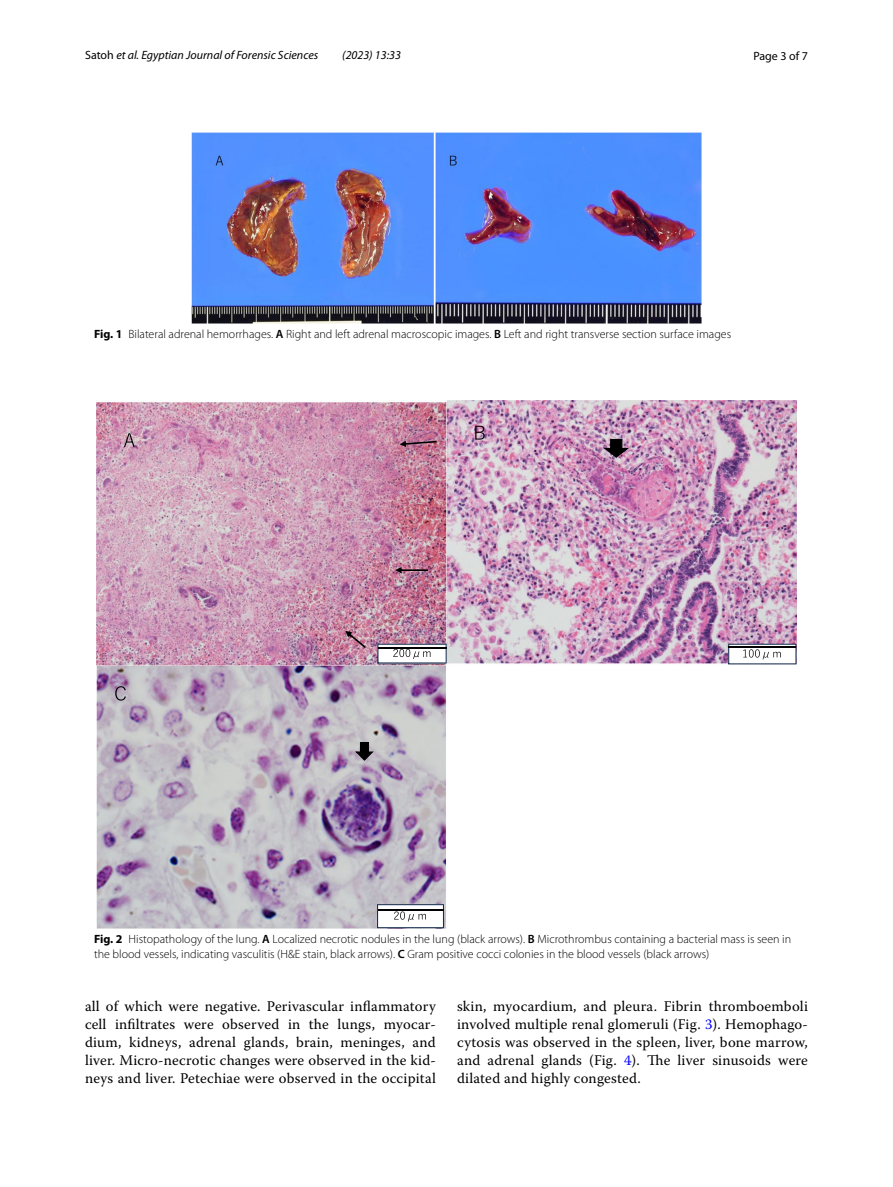
<style>
.page{position:relative;width:893px;height:1187px;background:#fff}
.page>*{position:absolute;margin:0;border:0;box-sizing:border-box;transform-origin:0 0}
.t1{font:14.7px/18px "Warnock Pro";letter-spacing:.015em;color:#000;text-align:justify}
.t2{font:300 12px/15px "Myriad Pro";color:#000}
.t3{font:italic 12px "Myriad Pro";color:#000}
.t4{font:12px "Myriad Pro";color:#000}
.s1{font-style:normal}
.s2{font-weight:700}
.s3{font-weight:600}
.s4{color:#00f}
</style>
<div class="page">
<img style="left:191px;top:133px;width:511px;height:190px">
<img style="left:96px;top:400px;width:701px;height:528px">
<svg style="left:124px;top:433px;width:11px;height:14px"></svg>
<svg style="left:345px;top:630px;width:21px;height:18px"></svg>
<svg style="left:400px;top:440px;width:37px;height:7px"></svg>
<svg style="left:395px;top:567px;width:33px;height:6px"></svg>
<svg style="left:115px;top:686px;width:11px;height:14px"></svg>
<svg style="left:355px;top:742px;width:19px;height:18px"></svg>
<svg style="left:475px;top:425px;width:10px;height:14px"></svg>
<svg style="left:603px;top:439px;width:26px;height:19px"></svg>
<svg style="left:377px;top:643px;width:70px;height:20px"></svg>
<svg style="left:728px;top:643px;width:68px;height:21px"></svg>
<hr style="left:378px;top:647px;width:69px;height:1px;background:#000">
<hr style="left:729px;top:646px;width:67px;height:1px;background:#000">
<svg style="left:377px;top:904px;width:67px;height:24px"></svg>
<hr style="left:378px;top:909px;width:65px;height:1px;background:#000">
<p class="t3" style="left:85px;top:48px;width:235px"><span class="s1">Satoh</span> et al. Egyptian Journal of Forensic Sciences</p>
<p class="t3" style="left:342px;top:48px;width:60px">(2023) 13:33</p>
<p class="t4" style="left:753px;top:48px;width:56px">Page 3 of 7</p>
<p class="t2" style="left:94px;top:327px;width:639px"><span class="s2">Fig. 1</span> Bilateral adrenal hemorrhages. <span class="s3">A</span> Right and left adrenal macroscopic images. <span class="s3">B</span> Left and right transverse section surface images</p>
<p class="t2" style="left:94px;top:932px;width:699px"><span class="s2">Fig. 2</span> Histopathology of the lung. <span class="s3">A</span> Localized necrotic nodules in the lung (black arrows). <span class="s3">B</span> Microthrombus containing a bacterial mass is seen in the blood vessels, indicating vasculitis (H&amp;E stain, black arrows). <span class="s3">C</span> Gram positive cocci colonies in the blood vessels (black arrows)</p>
<p class="t1" style="left:85px;top:997px;width:352px">all of which were negative. Perivascular inflammatory cell infiltrates were observed in the lungs, myocar&shy;dium, kidneys, adrenal glands, brain, meninges, and liver. Micro-necrotic changes were observed in the kid&shy;neys and liver. Petechiae were observed in the occipital</p>
<p class="t1" style="left:457px;top:997px;width:352px">skin, myocardium, and pleura. Fibrin thromboemboli involved multiple renal glomeruli (Fig. <span class="s4">3</span>). Hemophago&shy;cytosis was observed in the spleen, liver, bone marrow, and adrenal glands (Fig. <span class="s4">4</span>). The liver sinusoids were dilated and highly congested.</p>
</div>
